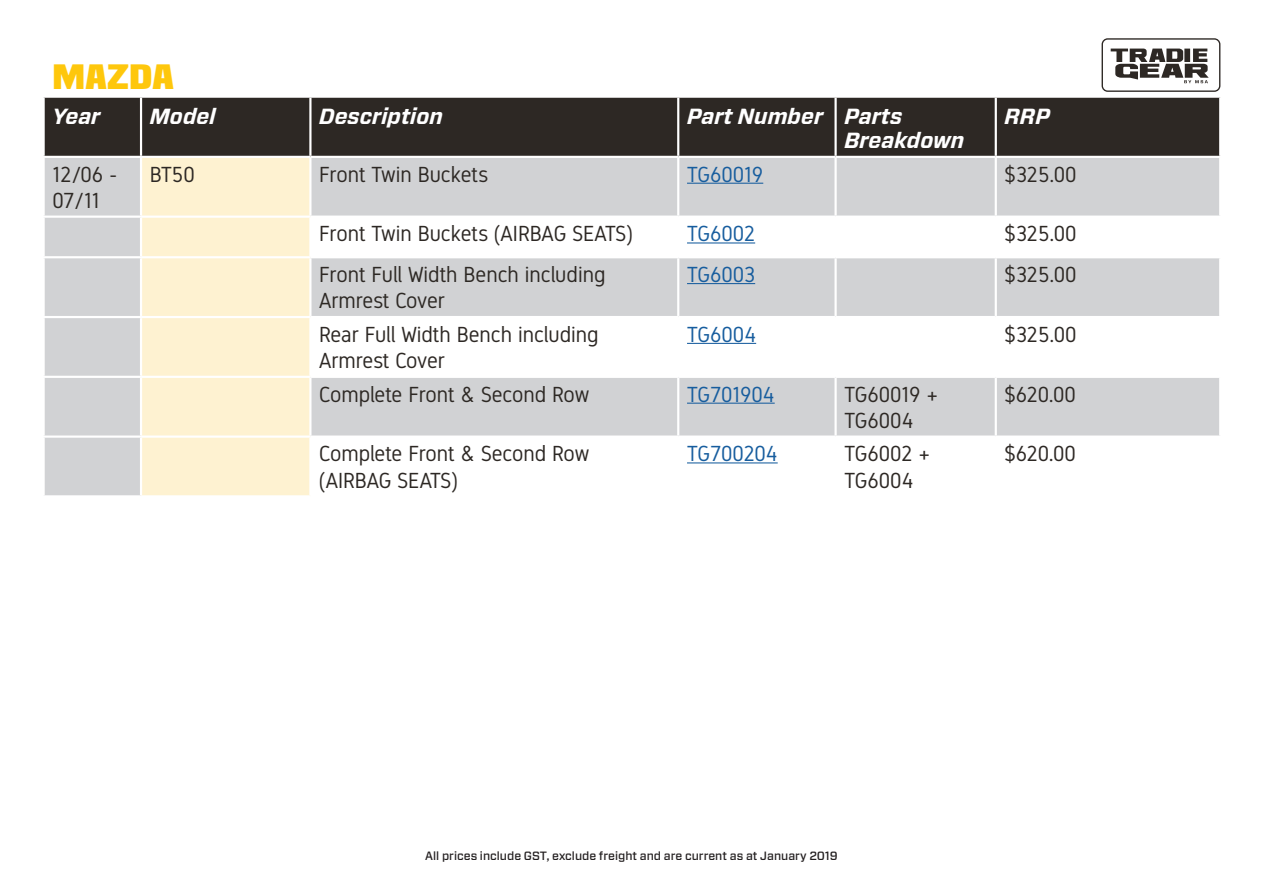
<style>
.page{position:relative;width:1263px;height:893px;background:#fff}
.page>*{position:absolute;margin:0;border:0;box-sizing:border-box;transform-origin:0 0}
.t1{font:700 32.85px "Built Titling Rg";color:#fec70c;scale:1.5 1}
.t2{font:21.9px/26.2px "Gidole";color:#2d2824}
.t3{font:italic 700 21.9px/24px "Forza";color:#fff}
.t4{font:21.9px "Gidole";color:#175d9e}
.t5{font:500 12px "Forza";color:#231f20}
</style>
<div class="page">
<div style="left:45px;top:98px;width:1174px;height:58px;background:#2d2824"></div>
<div style="left:45px;top:158px;width:95px;height:337px;background:#d1d2d4"></div>
<div style="left:142px;top:158px;width:167px;height:337px;background:#fef2d1"></div>
<div style="left:311px;top:158px;width:908px;height:58px;background:#d1d2d4"></div>
<svg style="left:311px;top:242px;width:908px;height:222px;fill:#d1d2d4"></svg>
<hr style="left:140px;top:98px;width:2px;height:58px;background:#fff">
<hr style="left:309px;top:98px;width:2px;height:58px;background:#fff">
<hr style="left:677px;top:98px;width:2px;height:58px;background:#fff">
<hr style="left:834px;top:98px;width:3px;height:58px;background:#fff">
<hr style="left:995px;top:98px;width:2px;height:58px;background:#fff">
<hr style="left:677px;top:158px;width:2px;height:58px;background:#fff">
<hr style="left:834px;top:158px;width:3px;height:58px;background:#fff">
<hr style="left:995px;top:158px;width:2px;height:58px;background:#fff">
<hr style="left:43px;top:216px;width:98px;height:2px;background:#fff">
<hr style="left:141px;top:216px;width:169px;height:2px;background:#fff">
<hr style="left:677px;top:218px;width:2px;height:38px;background:#fff">
<hr style="left:834px;top:218px;width:3px;height:38px;background:#fff">
<hr style="left:995px;top:218px;width:2px;height:38px;background:#fff">
<hr style="left:677px;top:258px;width:2px;height:58px;background:#fff">
<hr style="left:834px;top:258px;width:3px;height:58px;background:#fff">
<hr style="left:995px;top:258px;width:2px;height:58px;background:#fff">
<hr style="left:677px;top:318px;width:2px;height:58px;background:#fff">
<hr style="left:834px;top:318px;width:3px;height:58px;background:#fff">
<hr style="left:995px;top:318px;width:2px;height:58px;background:#fff">
<hr style="left:677px;top:378px;width:2px;height:57px;background:#fff">
<hr style="left:834px;top:378px;width:3px;height:57px;background:#fff">
<hr style="left:995px;top:378px;width:2px;height:57px;background:#fff">
<hr style="left:677px;top:438px;width:2px;height:57px;background:#fff">
<hr style="left:834px;top:438px;width:3px;height:57px;background:#fff">
<hr style="left:995px;top:438px;width:2px;height:57px;background:#fff">
<hr style="left:43px;top:256px;width:98px;height:2px;background:#fff">
<hr style="left:141px;top:256px;width:169px;height:2px;background:#fff">
<hr style="left:310px;top:256px;width:368px;height:2px;background:#fff">
<hr style="left:678px;top:256px;width:158px;height:2px;background:#fff">
<hr style="left:836px;top:256px;width:160px;height:2px;background:#fff">
<hr style="left:996px;top:256px;width:225px;height:2px;background:#fff">
<hr style="left:43px;top:316px;width:98px;height:2px;background:#fff">
<hr style="left:141px;top:316px;width:169px;height:2px;background:#fff">
<hr style="left:310px;top:316px;width:368px;height:2px;background:#fff">
<hr style="left:678px;top:316px;width:158px;height:2px;background:#fff">
<hr style="left:836px;top:316px;width:160px;height:2px;background:#fff">
<hr style="left:996px;top:316px;width:225px;height:2px;background:#fff">
<hr style="left:43px;top:376px;width:98px;height:2px;background:#fff">
<hr style="left:141px;top:376px;width:169px;height:2px;background:#fff">
<hr style="left:310px;top:376px;width:368px;height:2px;background:#fff">
<hr style="left:678px;top:376px;width:158px;height:2px;background:#fff">
<hr style="left:836px;top:376px;width:160px;height:2px;background:#fff">
<hr style="left:996px;top:376px;width:225px;height:2px;background:#fff">
<hr style="left:43px;top:435px;width:98px;height:3px;background:#fff">
<hr style="left:141px;top:435px;width:169px;height:3px;background:#fff">
<hr style="left:310px;top:435px;width:368px;height:3px;background:#fff">
<hr style="left:678px;top:435px;width:158px;height:3px;background:#fff">
<hr style="left:836px;top:435px;width:160px;height:3px;background:#fff">
<hr style="left:996px;top:435px;width:225px;height:3px;background:#fff">
<hr style="left:687px;top:183px;width:76px;height:1px;background:#175d9e">
<hr style="left:687px;top:242px;width:68px;height:1px;background:#175d9e">
<hr style="left:687px;top:283px;width:68px;height:1px;background:#175d9e">
<hr style="left:687px;top:343px;width:69px;height:1px;background:#175d9e">
<hr style="left:687px;top:403px;width:88px;height:1px;background:#175d9e">
<hr style="left:687px;top:462px;width:91px;height:1px;background:#175d9e">
<svg style="left:1101px;top:38px;width:119px;height:54px"></svg>
<h1 class="t1" style="left:52px;top:57px;width:83px">MAZDA</h1>
<p class="t3" style="left:52px;top:105px;width:50px">Year</p>
<p class="t3" style="left:150px;top:105px;width:67px">Model</p>
<p class="t3" style="left:319px;top:105px;width:125px">Description</p>
<p class="t3" style="left:844px;top:105px;width:122px;text-indent:-157px">Part Number Parts<br>Breakdown</p>
<p class="t3" style="left:1004px;top:105px;width:47px">RRP</p>
<p class="t2" style="left:52px;top:161px;width:67px">12/06 -<br>07/11</p>
<p class="t2" style="left:150px;top:161px;width:46px">BT50</p>
<p class="t2" style="left:319px;top:161px;width:170px">Front Twin Buckets</p>
<p class="t4" style="left:687px;top:161px;width:78px">TG60019</p>
<p class="t2" style="left:1004px;top:161px;width:74px">$325.00</p>
<p class="t2" style="left:319px;top:220px;width:315px">Front Twin Buckets (AIRBAG SEATS)</p>
<p class="t4" style="left:687px;top:221px;width:70px">TG6002</p>
<p class="t2" style="left:1004px;top:220px;width:74px">$325.00</p>
<p class="t2" style="left:319px;top:261px;width:288px">Front Full Width Bench including<br>Armrest Cover</p>
<p class="t4" style="left:687px;top:262px;width:70px">TG6003</p>
<p class="t2" style="left:1004px;top:261px;width:74px">$325.00</p>
<p class="t2" style="left:319px;top:321px;width:281px">Rear Full Width Bench including<br>Armrest Cover</p>
<p class="t4" style="left:687px;top:321px;width:71px">TG6004</p>
<p class="t2" style="left:1004px;top:321px;width:74px">$325.00</p>
<p class="t2" style="left:319px;top:381px;width:272px">Complete Front &amp; Second Row</p>
<p class="t4" style="left:687px;top:381px;width:89px">TG701904</p>
<p class="t2" style="left:844px;top:381px;width:95px">TG60019 +<br>TG6004</p>
<p class="t2" style="left:1004px;top:381px;width:73px">$620.00</p>
<p class="t2" style="left:319px;top:440px;width:272px">Complete Front &amp; Second Row (AIRBAG SEATS)</p>
<p class="t4" style="left:687px;top:441px;width:92px">TG700204</p>
<p class="t2" style="left:844px;top:440px;width:87px">TG6002 +<br>TG6004</p>
<p class="t2" style="left:1004px;top:440px;width:73px">$620.00</p>
<p class="t5" style="left:425px;top:848px;width:414px">All prices include GST, exclude freight and are current as at January 2019</p>
</div>
